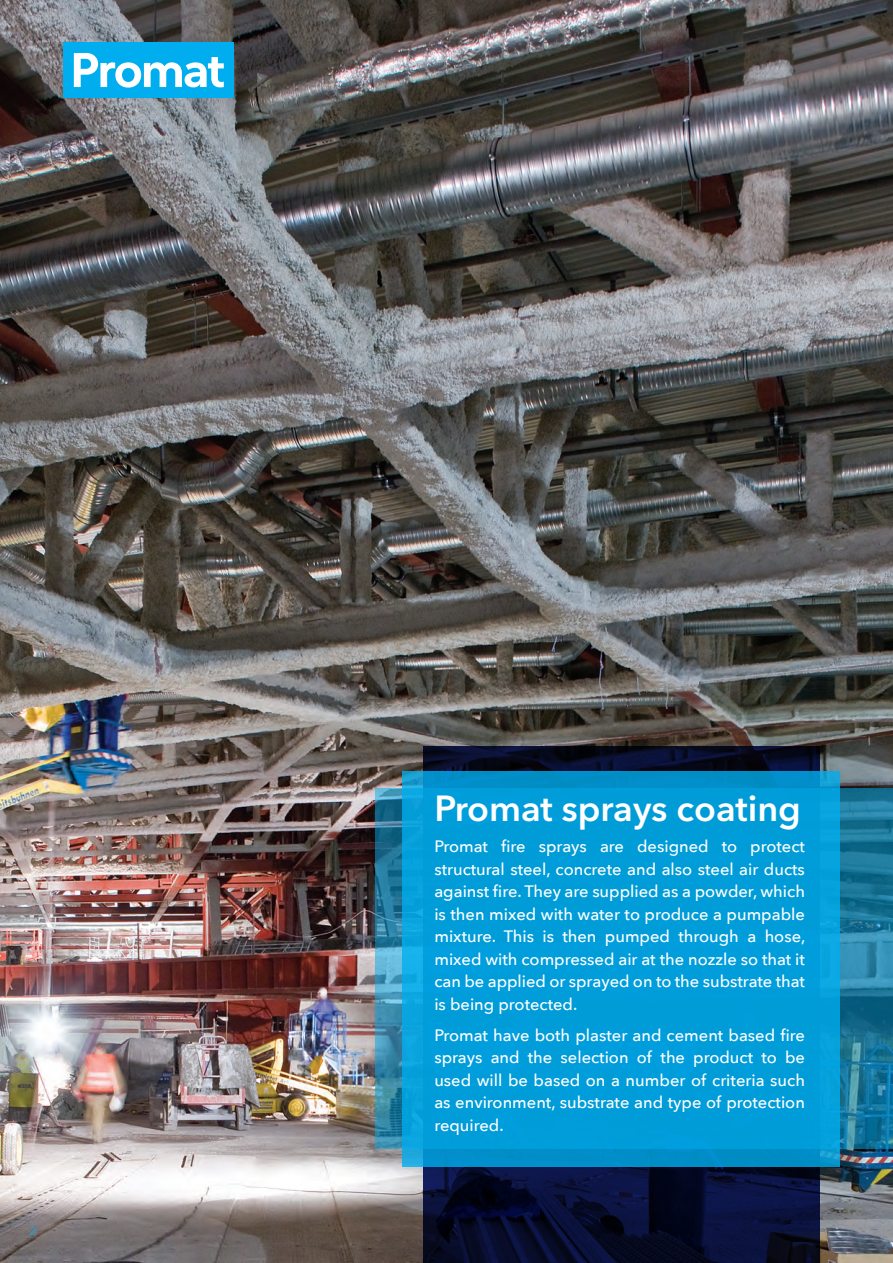
<style>
.page{position:relative;width:893px;height:1263px;background:#fff}
.page>*{position:absolute;margin:0;border:0;box-sizing:border-box;transform-origin:0 0}
.t1{font:600 36px "Avenir Next W1 G";color:#fff}
.t2{font:500 16.5px/22.5px "Avenir Next";color:#fff;text-align:justify}
.t3{font:11.25px "Avenir Next";color:#00aeef}
</style>
<div class="page">
<img style="left:0;top:0;width:893px;height:1263px">
<svg style="left:423px;top:746px;width:397px;height:517px;background:#070e2e"></svg>
<svg style="left:403px;top:771px;width:437px;height:395px;background:#038fc9"></svg>
<svg style="left:376px;top:788px;width:517px;height:360px;background:#0698d0"></svg>
<div style="left:64px;top:43px;width:170px;height:55px;background:#00aeef"></div>
<svg style="left:74px;top:53px;width:150px;height:35px"></svg>
<p class="t3" style="left:30px;top:1222px;width:8px">2</p>
<h1 class="t1" style="left:434px;top:786px;width:368px">Promat sprays coating</h1>
<p class="t2" style="left:434px;top:834px;width:373px">Promat fire sprays are designed to protect structural steel, concrete and also steel air ducts against fire. They are supplied as a powder, which is then mixed with water to produce a pumpable mixture. This is then pumped through a hose, mixed with compressed air at the nozzle so that it can be applied or sprayed on to the substrate that is being protected.</p>
<p class="t2" style="left:434px;top:1023px;width:372px">Promat have both plaster and cement based fire sprays and the selection of the product to be used will be based on a number of criteria such as environment, substrate and type of protection required.</p>
</div>
